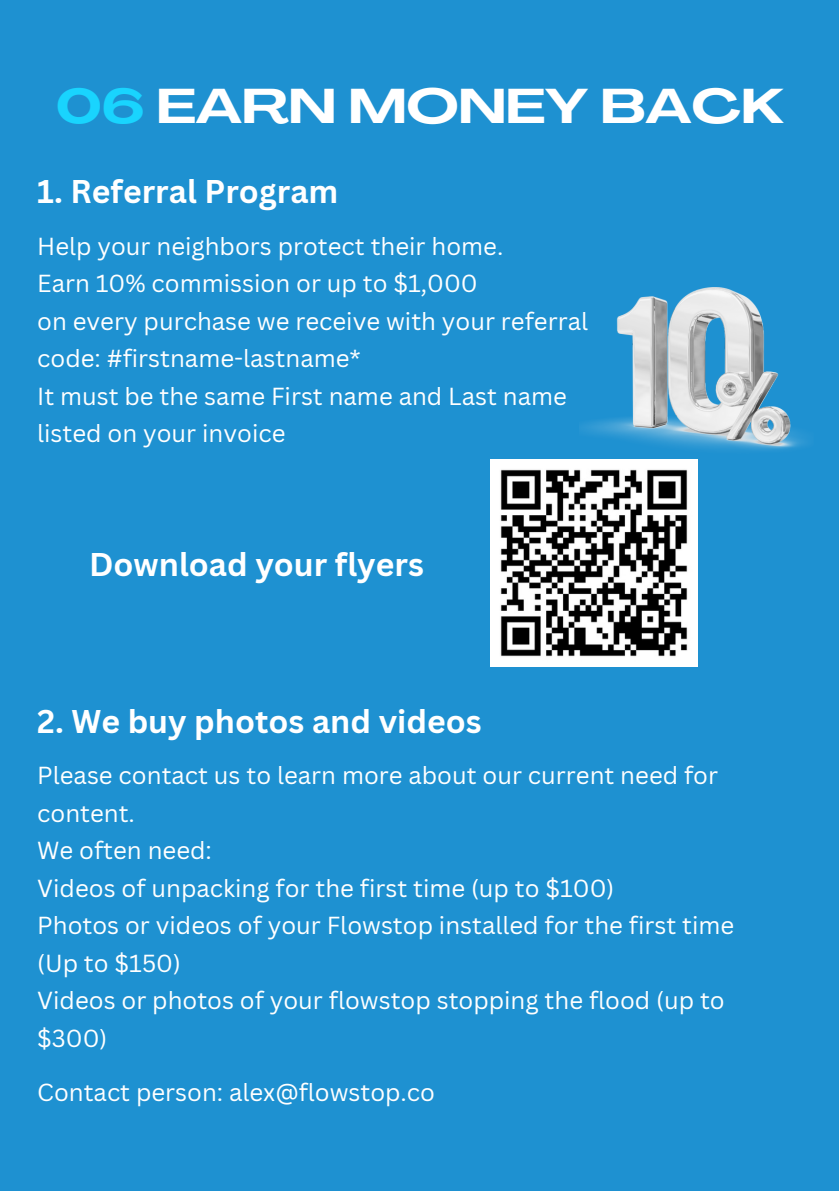
<style>
.page{position:relative;width:839px;height:1191px;background:#fff}
.page>*{position:absolute;margin:0;border:0;box-sizing:border-box;transform-origin:0 0}
.t1{font:700 48px "Agrandir Grand";color:#fff}
.t2{font:700 32px "Canva Sans";color:#fff}
.t3{font:24px/37.6px "Canva Sans";color:#fff}
.s1{color:#19d4fe}
</style>
<div class="page">
<div style="left:0;top:0;width:838px;height:1191px;background:#1e91d1"></div>
<img style="left:581px;top:288px;width:226px;height:162px">
<img style="left:490px;top:460px;width:207px;height:207px">
<h1 class="t1" style="left:56px;top:87px;width:729px"><span class="s1">06</span> EARN MONEY BACK</h1>
<p class="t2" style="left:37px;top:168px;width:302px">1. Referral Program</p>
<p class="t3" style="left:37px;top:226px;width:467px">Help your neighbors protect their home.</p>
<p class="t3" style="left:37px;top:264px;width:442px">Earn 10% commission or up to $1,000</p>
<p class="t3" style="left:37px;top:301px;width:552px">on every purchase we receive with your referral code: #firstname-lastname*</p>
<p class="t3" style="left:37px;top:376px;width:531px">It must be the same First name and Last name listed on your invoice</p>
<p class="t2" style="left:89px;top:542px;width:336px">Download your flyers</p>
<p class="t2" style="left:37px;top:699px;width:446px">2. We buy photos and videos</p>
<p class="t3" style="left:37px;top:756px;width:682px">Please contact us to learn more about our current need for content.</p>
<p class="t3" style="left:37px;top:831px;width:176px">We often need:</p>
<p class="t3" style="left:37px;top:869px;width:578px">Videos of unpacking for the first time (up to $100)</p>
<p class="t3" style="left:37px;top:906px;width:698px">Photos or videos of your Flowstop installed for the first time (Up to $150)</p>
<p class="t3" style="left:37px;top:981px;width:689px">Videos or photos of your flowstop stopping the flood (up to $300)</p>
<p class="t3" style="left:37px;top:1073px;width:399px">Contact person: alex@flowstop.co</p>
</div>
